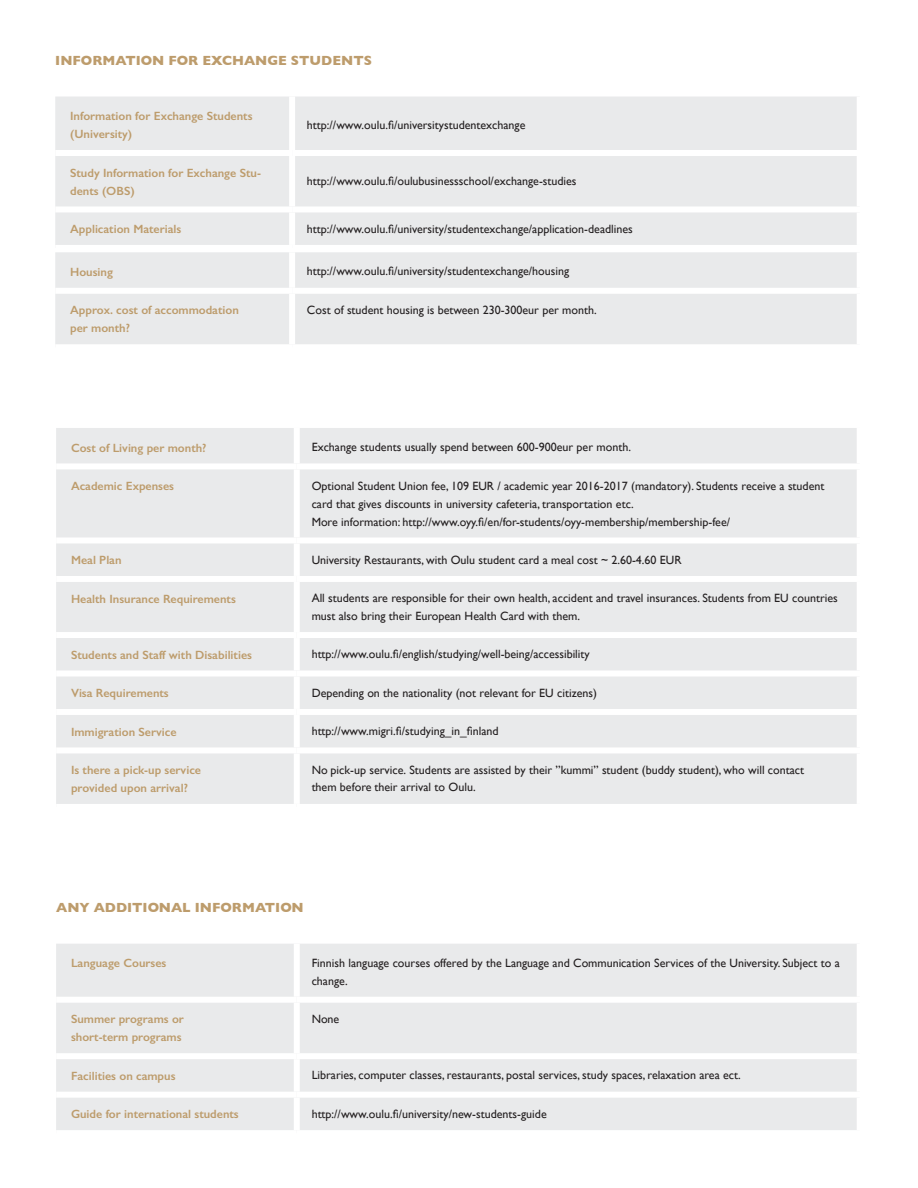
<style>
.page{position:relative;width:918px;height:1188px;background:#fff}
.page>*{position:absolute;margin:0;border:0;box-sizing:border-box;transform-origin:0 0}
.t1{font:700 13.5px "Gill Sans";color:#bd9c6c}
.t2{font:12px/18px "Gill Sans";color:#231f20}
.t3{font:600 12px/18px "Gill Sans";color:#bd9c6c}
</style>
<div class="page">
<div style="left:55px;top:252px;width:802px;height:92px;background:#e9eaeb"></div>
<div style="left:289px;top:252px;width:6px;height:36px;background:#fff"></div>
<div style="left:55px;top:288px;width:237px;height:6px;background:#fff"></div>
<div style="left:292px;top:288px;width:571px;height:6px;background:#fff"></div>
<div style="left:289px;top:294px;width:6px;height:50px;background:#fff"></div>
<div style="left:56px;top:428px;width:801px;height:376px;background:#e9eaeb"></div>
<div style="left:294px;top:428px;width:6px;height:35px;background:#fff"></div>
<div style="left:56px;top:463px;width:241px;height:6px;background:#fff"></div>
<div style="left:297px;top:463px;width:566px;height:6px;background:#fff"></div>
<div style="left:294px;top:469px;width:6px;height:68px;background:#fff"></div>
<div style="left:56px;top:537px;width:241px;height:6px;background:#fff"></div>
<div style="left:297px;top:537px;width:566px;height:6px;background:#fff"></div>
<div style="left:294px;top:543px;width:6px;height:33px;background:#fff"></div>
<div style="left:56px;top:576px;width:241px;height:6px;background:#fff"></div>
<div style="left:297px;top:576px;width:566px;height:6px;background:#fff"></div>
<div style="left:294px;top:582px;width:6px;height:50px;background:#fff"></div>
<div style="left:56px;top:632px;width:241px;height:6px;background:#fff"></div>
<div style="left:297px;top:632px;width:566px;height:6px;background:#fff"></div>
<div style="left:294px;top:638px;width:6px;height:33px;background:#fff"></div>
<div style="left:56px;top:671px;width:241px;height:6px;background:#fff"></div>
<div style="left:297px;top:671px;width:566px;height:6px;background:#fff"></div>
<div style="left:294px;top:677px;width:6px;height:32px;background:#fff"></div>
<div style="left:56px;top:709px;width:241px;height:6px;background:#fff"></div>
<div style="left:297px;top:709px;width:566px;height:6px;background:#fff"></div>
<div style="left:294px;top:715px;width:6px;height:32px;background:#fff"></div>
<div style="left:56px;top:747px;width:241px;height:6px;background:#fff"></div>
<div style="left:297px;top:747px;width:566px;height:6px;background:#fff"></div>
<div style="left:294px;top:753px;width:6px;height:51px;background:#fff"></div>
<div style="left:56px;top:944px;width:801px;height:186px;background:#e9eaeb"></div>
<div style="left:294px;top:944px;width:6px;height:53px;background:#fff"></div>
<div style="left:56px;top:997px;width:241px;height:6px;background:#fff"></div>
<div style="left:297px;top:997px;width:566px;height:6px;background:#fff"></div>
<div style="left:294px;top:1003px;width:6px;height:50px;background:#fff"></div>
<div style="left:56px;top:1053px;width:241px;height:6px;background:#fff"></div>
<div style="left:297px;top:1053px;width:566px;height:6px;background:#fff"></div>
<div style="left:294px;top:1059px;width:6px;height:33px;background:#fff"></div>
<div style="left:56px;top:1092px;width:241px;height:6px;background:#fff"></div>
<div style="left:297px;top:1092px;width:566px;height:6px;background:#fff"></div>
<div style="left:294px;top:1098px;width:6px;height:32px;background:#fff"></div>
<div style="left:55px;top:97px;width:802px;height:148px;background:#e9eaeb"></div>
<div style="left:289px;top:97px;width:6px;height:53px;background:#fff"></div>
<div style="left:55px;top:150px;width:237px;height:6px;background:#fff"></div>
<div style="left:292px;top:150px;width:571px;height:6px;background:#fff"></div>
<div style="left:289px;top:156px;width:6px;height:50px;background:#fff"></div>
<div style="left:55px;top:206px;width:237px;height:6px;background:#fff"></div>
<div style="left:292px;top:206px;width:571px;height:6px;background:#fff"></div>
<div style="left:289px;top:212px;width:6px;height:33px;background:#fff"></div>
<p class="t1" style="left:55px;top:49px;width:318px">INFORMATION FOR EXCHANGE STUDENTS</p>
<p class="t3" style="left:70px;top:107px;width:184px">Information for Exchange Students (University)</p>
<p class="t2" style="left:307px;top:116px;width:220px">http://www.oulu.fi/universitystudentexchange</p>
<p class="t3" style="left:70px;top:163px;width:192px">Study Information for Exchange Stu&shy;dents (OBS)</p>
<p class="t2" style="left:307px;top:172px;width:271px">http://www.oulu.fi/oulubusinessschool/exchange-studies</p>
<p class="t3" style="left:70px;top:220px;width:113px">Application Materials</p>
<p class="t2" style="left:307px;top:220px;width:327px">http://www.oulu.fi/university/studentexchange/application-deadlines</p>
<p class="t3" style="left:70px;top:263px;width:44px">Housing</p>
<p class="t2" style="left:307px;top:262px;width:264px">http://www.oulu.fi/university/studentexchange/housing</p>
<p class="t3" style="left:70px;top:301px;width:170px">Approx. cost of accommodation per month?</p>
<p class="t2" style="left:307px;top:301px;width:291px">Cost of student housing is between 230-300eur per month.</p>
<p class="t3" style="left:71px;top:438px;width:137px">Cost of Living per month?</p>
<p class="t2" style="left:312px;top:438px;width:321px">Exchange students usually spend between 600-900eur per month.</p>
<p class="t3" style="left:71px;top:477px;width:105px">Academic Expenses</p>
<p class="t2" style="left:312px;top:476px;width:514px">Optional Student Union fee, 109 EUR / academic year 2016-2017 (mandatory). Students receive a student card that gives discounts in university cafeteria, transportation etc.<br>More information: http://www.oyy.fi/en/for-students/oyy-membership/membership-fee/</p>
<p class="t3" style="left:71px;top:551px;width:52px">Meal Plan</p>
<p class="t2" style="left:312px;top:551px;width:372px">University Restaurants, with Oulu student card a meal cost ~ 2.60-4.60 EUR</p>
<p class="t3" style="left:71px;top:589px;width:166px">Health Insurance Requirements</p>
<p class="t2" style="left:312px;top:589px;width:528px">All students are responsible for their own health, accident and travel insurances. Students from EU countries must also bring their European Health Card with them.</p>
<p class="t3" style="left:71px;top:645px;width:183px">Students and Staff with Disabilities</p>
<p class="t2" style="left:312px;top:645px;width:280px">http://www.oulu.fi/english/studying/well-being/accessibility</p>
<p class="t3" style="left:71px;top:684px;width:99px">Visa Requirements</p>
<p class="t2" style="left:312px;top:684px;width:287px">Depending on the nationality (not relevant for EU citizens)</p>
<p class="t3" style="left:71px;top:722px;width:107px">Immigration Service</p>
<p class="t2" style="left:312px;top:722px;width:189px">http://www.migri.fi/studying_in_finland</p>
<p class="t3" style="left:71px;top:761px;width:132px">Is there a pick-up service provided upon arrival?</p>
<p class="t2" style="left:312px;top:761px;width:494px">No pick-up service. Students are assisted by their ”kummi” student (buddy student), who will contact them before their arrival to Oulu.</p>
<p class="t1" style="left:56px;top:896px;width:249px">ANY ADDITIONAL INFORMATION</p>
<p class="t3" style="left:71px;top:954px;width:97px">Language Courses</p>
<p class="t2" style="left:312px;top:954px;width:530px">Finnish language courses offered by the Language and Communication Services of the University. Subject to a change.</p>
<p class="t3" style="left:71px;top:1010px;width:114px">Summer programs or short-term programs</p>
<p class="t2" style="left:312px;top:1010px;width:29px">None</p>
<p class="t3" style="left:71px;top:1067px;width:106px">Facilities on campus</p>
<p class="t2" style="left:312px;top:1066px;width:431px">Libraries, computer classes, restaurants, postal services, study spaces, relaxation area ect.</p>
<p class="t3" style="left:71px;top:1105px;width:169px">Guide for international students</p>
<p class="t2" style="left:312px;top:1105px;width:237px">http://www.oulu.fi/university/new-students-guide</p>
</div>
